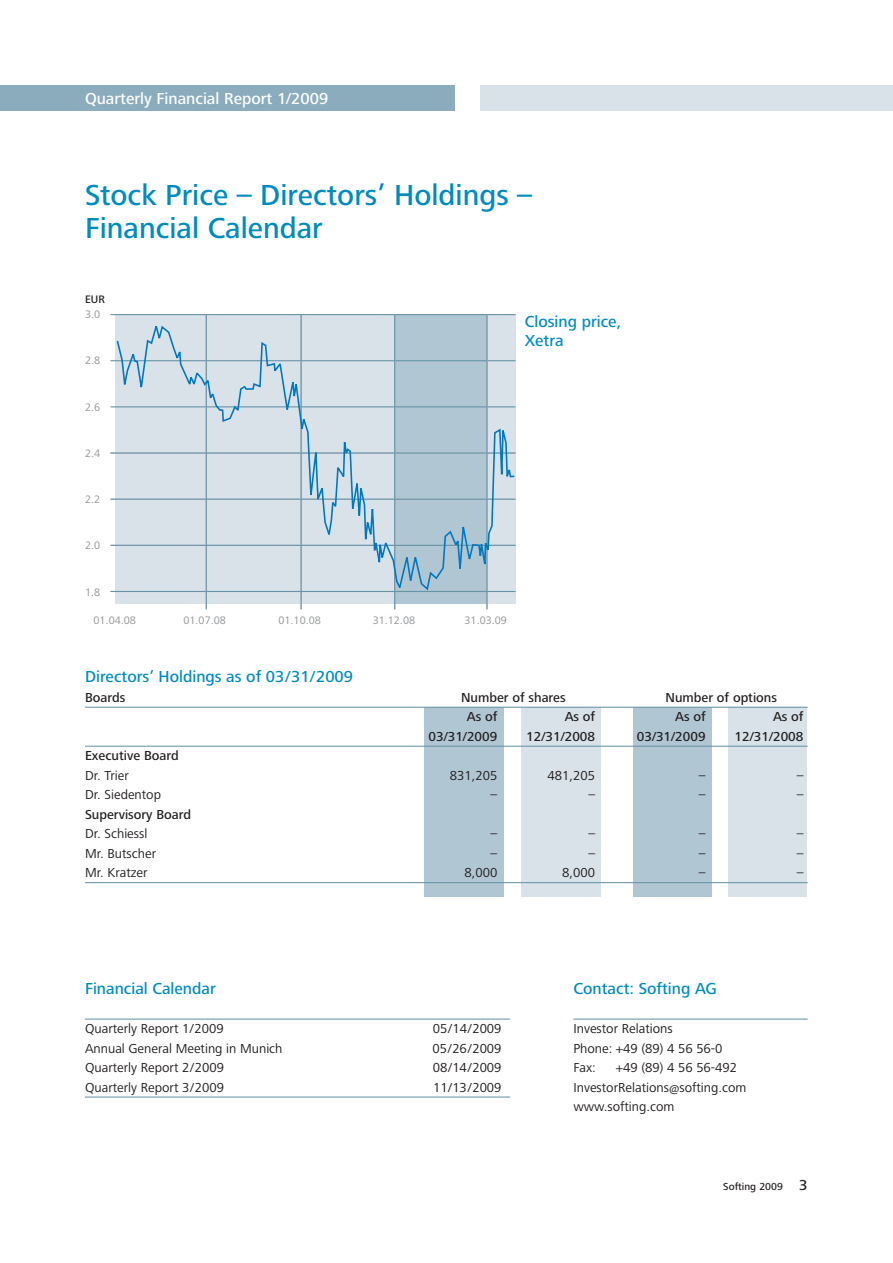
<style>
.page{position:relative;width:893px;height:1263px;background:#fff}
.page>*{position:absolute;margin:0;border:0;box-sizing:border-box;transform-origin:0 0}
.t1{font:500 30px/33px "Frutiger Next LT";color:#008bbf}
.t2{font:500 16.5px/19.5px "Frutiger Next LT";color:#008bbf}
.t3{font:500 16.5px "Frutiger Next LT";color:#fff}
.t4{font:13.5px/19.5px "Frutiger Next LT";color:#231f20}
.t5{font:500 13.5px "Frutiger Next LT";color:#231f20}
.t6{font:11.25px "Frutiger Next LT";color:#939598}
.t7{font:500 11.25px "Frutiger Next LT";color:#231f20}
.t8{font:500 10.5px "Frutiger Next LT";color:#231f20}
.s1{font-size:15px}
</style>
<div class="page">
<div style="left:0;top:85px;width:455px;height:26px;background:#8aacbd"></div>
<div style="left:480px;top:85px;width:413px;height:26px;background:#d8e2e8"></div>
<hr style="left:85px;top:1019px;width:425px;height:1px;background:#6894a8">
<hr style="left:85px;top:1097px;width:425px;height:1px;background:#6894a8">
<hr style="left:573px;top:1019px;width:235px;height:1px;background:#6894a8">
<div style="left:728px;top:707px;width:79px;height:190px;background:#d8e2e8"></div>
<div style="left:633px;top:707px;width:78px;height:190px;background:#b0c6d2"></div>
<div style="left:521px;top:707px;width:79px;height:190px;background:#d8e2e8"></div>
<div style="left:424px;top:707px;width:80px;height:190px;background:#b0c6d2"></div>
<hr style="left:85px;top:707px;width:723px;height:1px;background:#6894a8">
<hr style="left:85px;top:746px;width:723px;height:1px;background:#6894a8">
<hr style="left:85px;top:882px;width:723px;height:1px;background:#6894a8">
<div style="left:116px;top:315px;width:400px;height:288px;background:#d8e2e8"></div>
<div style="left:395px;top:315px;width:92px;height:288px;background:#b0c6d2"></div>
<hr style="left:110px;top:406px;width:405px;height:1px;background:#6894a8">
<hr style="left:110px;top:360px;width:405px;height:1px;background:#6894a8">
<hr style="left:110px;top:314px;width:405px;height:1px;background:#6894a8">
<hr style="left:394px;top:314px;width:1px;height:295px;background:#6894a8">
<hr style="left:301px;top:314px;width:1px;height:295px;background:#6894a8">
<hr style="left:486px;top:314px;width:1px;height:295px;background:#6894a8">
<hr style="left:110px;top:499px;width:405px;height:1px;background:#6894a8">
<hr style="left:110px;top:545px;width:405px;height:1px;background:#6894a8">
<hr style="left:110px;top:591px;width:405px;height:1px;background:#6894a8">
<hr style="left:110px;top:452px;width:405px;height:2px;background:#6894a8">
<hr style="left:206px;top:314px;width:1px;height:295px;background:#6894a8">
<svg style="left:115px;top:320px;width:401px;height:272px"></svg>
<p class="t3" style="left:85px;top:92px;width:245px">Quarterly Financial Report 1/2009</p>
<h1 class="t1" style="left:85px;top:181px;width:449px">Stock Price – Directors’ Holdings –<br>Financial Calendar</h1>
<p class="t7" style="left:85px;top:295px;width:21px">EUR</p>
<p class="t6" style="left:85px;top:310px;width:17px">3.0</p>
<p class="t6" style="left:85px;top:356px;width:17px">2.8</p>
<p class="t6" style="left:85px;top:402px;width:17px">2.6</p>
<p class="t6" style="left:85px;top:449px;width:17px">2.4</p>
<p class="t6" style="left:85px;top:495px;width:17px">2.2</p>
<p class="t6" style="left:85px;top:541px;width:17px">2.0</p>
<p class="t6" style="left:85px;top:588px;width:17px">1.8</p>
<p class="t6" style="left:94px;top:616px;width:44px">01.04.08</p>
<p class="t6" style="left:278px;top:616px;width:44px">01.10.08</p>
<p class="t6" style="left:183px;top:616px;width:44px">01.07.08</p>
<p class="t6" style="left:373px;top:616px;width:44px">31.12.08</p>
<p class="t6" style="left:464px;top:616px;width:44px">31.03.09</p>
<p class="t2" style="left:525px;top:313px;width:98px">Closing price,<br>Xetra</p>
<p class="t2" style="left:85px;top:669px;width:270px">Directors’ Holdings as of 03/31/2009</p>
<p class="t5" style="left:85px;top:692px;width:42px">Boards</p>
<p class="t5" style="left:461px;top:692px;width:106px">Number of shares</p>
<p class="t5" style="left:665px;top:692px;width:113px">Number of options</p>
<p class="t5" style="left:467px;top:712px;width:32px">As of</p>
<p class="t5" style="left:565px;top:712px;width:32px">As of</p>
<p class="t5" style="left:675px;top:712px;width:32px">As of</p>
<p class="t5" style="left:773px;top:712px;width:32px">As of</p>
<p class="t5" style="left:428px;top:731px;width:70px">03/31/2009</p>
<p class="t5" style="left:526px;top:731px;width:70px">12/31/2008</p>
<p class="t5" style="left:637px;top:731px;width:70px">03/31/2009</p>
<p class="t5" style="left:734px;top:731px;width:70px">12/31/2008</p>
<p class="t5" style="left:85px;top:751px;width:95px">Executive Board</p>
<p class="t4" style="left:85px;top:767px;width:45px">Dr. Trier</p>
<p class="t4" style="left:450px;top:767px;width:49px">831,205</p>
<p class="t4" style="left:547px;top:767px;width:49px">481,205</p>
<p class="t4" style="left:699px;top:767px;width:8px">–</p>
<p class="t4" style="left:797px;top:767px;width:8px">–</p>
<p class="t4" style="left:85px;top:786px;width:78px">Dr. Siedentop</p>
<p class="t4" style="left:491px;top:786px;width:8px">–</p>
<p class="t4" style="left:588px;top:786px;width:8px">–</p>
<p class="t4" style="left:699px;top:786px;width:8px">–</p>
<p class="t4" style="left:797px;top:786px;width:8px">–</p>
<p class="t5" style="left:85px;top:809px;width:108px">Supervisory Board</p>
<p class="t4" style="left:85px;top:825px;width:64px">Dr. Schiessl</p>
<p class="t4" style="left:491px;top:825px;width:8px">–</p>
<p class="t4" style="left:588px;top:825px;width:8px">–</p>
<p class="t4" style="left:699px;top:825px;width:8px">–</p>
<p class="t4" style="left:797px;top:825px;width:8px">–</p>
<p class="t4" style="left:85px;top:845px;width:73px">Mr. Butscher</p>
<p class="t4" style="left:491px;top:845px;width:8px">–</p>
<p class="t4" style="left:588px;top:845px;width:8px">–</p>
<p class="t4" style="left:699px;top:845px;width:8px">–</p>
<p class="t4" style="left:797px;top:845px;width:8px">–</p>
<p class="t4" style="left:85px;top:864px;width:64px">Mr. Kratzer</p>
<p class="t4" style="left:464px;top:864px;width:34px">8,000</p>
<p class="t4" style="left:562px;top:864px;width:34px">8,000</p>
<p class="t4" style="left:699px;top:864px;width:8px">–</p>
<p class="t4" style="left:797px;top:864px;width:8px">–</p>
<p class="t2" style="left:85px;top:981px;width:132px">Financial Calendar</p>
<p class="t4" style="left:85px;top:1020px;width:140px">Quarterly Report 1/2009</p>
<p class="t4" style="left:433px;top:1020px;width:70px">05/14/2009</p>
<p class="t4" style="left:85px;top:1040px;width:199px">Annual General Meeting in Munich</p>
<p class="t4" style="left:432px;top:1040px;width:71px">05/26/2009</p>
<p class="t4" style="left:85px;top:1059px;width:141px">Quarterly Report 2/2009</p>
<p class="t4" style="left:433px;top:1059px;width:70px">08/14/2009</p>
<p class="t4" style="left:85px;top:1079px;width:141px">Quarterly Report 3/2009</p>
<p class="t4" style="left:433px;top:1079px;width:70px">11/13/2009</p>
<p class="t2" style="left:573px;top:981px;width:145px">Contact: Softing AG</p>
<p class="t4" style="left:573px;top:1020px;width:151px">Investor Relations<br>Phone: +49 (89) 4 56 56-0<br>Fax:</p>
<p class="t4" style="left:573px;top:1059px;width:175px;text-indent:43px">+49 (89) 4 56 56-492<br>InvestorRelations@softing.com www.softing.com</p>
<p class="t8" style="left:723px;top:1182px;width:86px">Softing 2009 <span class="s1">3</span></p>
</div>
